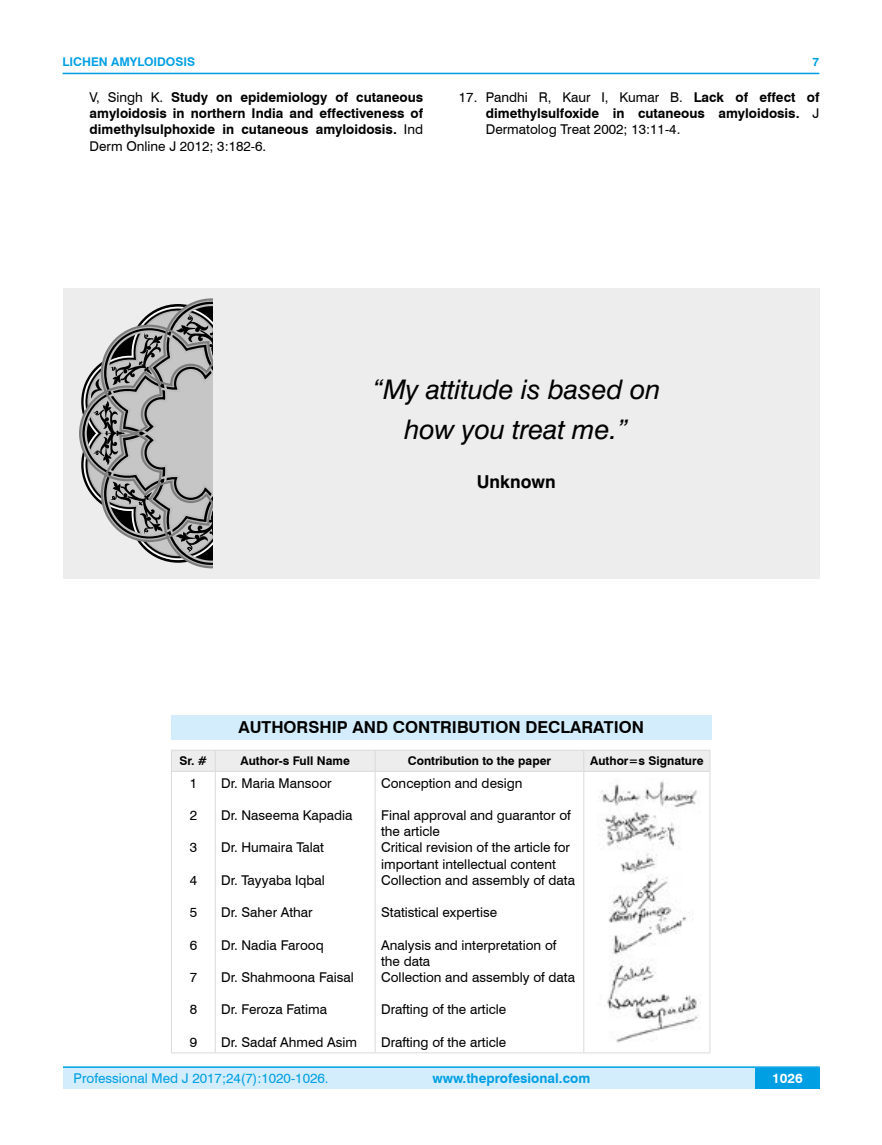
<style>
.page{position:relative;width:882px;height:1145px;background:#fff}
.page>*{position:absolute;margin:0;border:0;box-sizing:border-box;transform-origin:0 0}
.t1{font:italic 27px/40.5px "Swiss 721 BT";color:#000;text-align:center}
.t2{font:700 17.7px "Swiss 721 BT";color:#000}
.t3{font:700 16.5px "Swiss 721 BT";color:#000}
.t4{font:13.5px/16.2px "Swiss 721 BT";color:#000}
.t5{font:700 13.5px/16.2px "Swiss 721 BT";color:#000;text-align:justify}
.t6{font:13.5px "Swiss 721 BT";color:#009fe3}
.t7{font:700 13.5px "Swiss 721 BT";color:#009fe3}
.t8{font:700 13.5px "Swiss 721 BT";color:#fff}
.t9{font:700 12px "Swiss 721 BT";color:#000}
.t10{font:700 12px "Swiss 721 BT";color:#009fe3}
.s1{font-weight:400}
</style>
<div class="page">
<div style="left:63px;top:1067px;width:756px;height:21px;background:#d4edfc"></div>
<hr style="left:63px;top:1066px;width:756px;height:2px;background:#009fe3">
<div style="left:754px;top:1068px;width:65px;height:20px;background:#009fe3"></div>
<hr style="left:63px;top:73px;width:756px;height:1px;background:#009fe3">
<div style="left:171px;top:715px;width:540px;height:24px;background:#d4edfc"></div>
<div style="left:171px;top:750px;width:539px;height:21px;background:#ededed"></div>
<hr style="left:171px;top:771px;width:44px;height:1px;background:#dadada">
<hr style="left:171px;top:771px;width:1px;height:281px;background:#dadada">
<hr style="left:215px;top:771px;width:160px;height:1px;background:#dadada">
<hr style="left:215px;top:771px;width:1px;height:281px;background:#dadada">
<hr style="left:375px;top:771px;width:208px;height:1px;background:#dadada">
<hr style="left:374px;top:771px;width:1px;height:281px;background:#dadada">
<hr style="left:583px;top:771px;width:127px;height:1px;background:#dadada">
<hr style="left:583px;top:771px;width:1px;height:281px;background:#dadada">
<hr style="left:709px;top:771px;width:1px;height:281px;background:#dadada">
<hr style="left:171px;top:1052px;width:44px;height:1px;background:#dadada">
<hr style="left:215px;top:1052px;width:160px;height:1px;background:#dadada">
<hr style="left:375px;top:1052px;width:208px;height:1px;background:#dadada">
<hr style="left:583px;top:1052px;width:127px;height:1px;background:#dadada">
<img style="left:599px;top:781px;width:100px;height:262px">
<div style="left:63px;top:288px;width:756px;height:291px;background:#ededed"></div>
<svg style="left:79px;top:298px;width:134px;height:271px"></svg>
<svg style="left:176px;top:314px;width:37px;height:42px;background:#7e7e7e"></svg>
<svg style="left:110px;top:481px;width:52px;height:53px;background:#777"></svg>
<svg style="left:175px;top:510px;width:38px;height:42px;background:#7f7f7f"></svg>
<svg style="left:89px;top:333px;width:73px;height:132px;background:#8e8e8e"></svg>
<p class="t10" style="left:63px;top:53px;width:134px">LICHEN AMYLOIDOSIS</p>
<p class="t10" style="left:812px;top:53px;width:8px">7</p>
<p class="t5" style="left:90px;top:89px;width:335px"><span class="s1">V, Singh K.</span> Study on epidemiology of cutaneous amyloidosis in northern India and effectiveness of dimethylsulphoxide in cutaneous amyloidosis. <span class="s1">Ind Derm Online J 2012; 3:182-6.</span></p>
<p class="t5" style="left:485px;top:89px;width:335px;text-indent:-27px"><span class="s1">17. Pandhi R, Kaur I, Kumar B.</span> Lack of effect of dimethylsulfoxide in cutaneous amyloidosis. <span class="s1">J Dermatolog Treat 2002; 13:11-4.</span></p>
<h1 class="t1" style="left:372px;top:368px;width:290px">“My attitude is based on how you treat me.”</h1>
<h2 class="t2" style="left:476px;top:469px;width:80px">Unknown</h2>
<p class="t3" style="left:238px;top:716px;width:406px">AUTHORSHIP AND CONTRIBUTION DECLARATION</p>
<p class="t9" style="left:179px;top:752px;width:29px">Sr. #</p>
<p class="t9" style="left:240px;top:752px;width:111px">Author-s Full Name</p>
<p class="t9" style="left:407px;top:752px;width:145px">Contribution to the paper</p>
<p class="t9" style="left:590px;top:752px;width:115px">Author=s Signature</p>
<p class="t4" style="left:189px;top:774px;width:9px">1</p>
<p class="t4" style="left:189px;top:806px;width:9px">2</p>
<p class="t4" style="left:189px;top:839px;width:9px">3</p>
<p class="t4" style="left:189px;top:871px;width:9px">4</p>
<p class="t4" style="left:189px;top:903px;width:9px">5</p>
<p class="t4" style="left:189px;top:936px;width:9px">6</p>
<p class="t4" style="left:189px;top:968px;width:9px">7</p>
<p class="t4" style="left:189px;top:1001px;width:9px">8</p>
<p class="t4" style="left:189px;top:1033px;width:9px">9</p>
<p class="t4" style="left:381px;top:774px;width:143px">Conception and design</p>
<p class="t4" style="left:381px;top:806px;width:195px">Final approval and guarantor of the article<br>Critical revision of the article for important intellectual content<br>Collection and assembly of data</p>
<p class="t4" style="left:381px;top:903px;width:117px">Statistical expertise</p>
<p class="t4" style="left:381px;top:936px;width:195px">Analysis and interpretation of the data<br>Collection and assembly of data</p>
<p class="t4" style="left:381px;top:1001px;width:126px">Drafting of the article</p>
<p class="t4" style="left:381px;top:1033px;width:126px">Drafting of the article</p>
<p class="t4" style="left:221px;top:774px;width:112px">Dr. Maria Mansoor</p>
<p class="t4" style="left:221px;top:806px;width:132px">Dr. Naseema Kapadia</p>
<p class="t4" style="left:221px;top:839px;width:104px">Dr. Humaira Talat</p>
<p class="t4" style="left:221px;top:871px;width:105px">Dr. Tayyaba Iqbal</p>
<p class="t4" style="left:221px;top:903px;width:93px">Dr. Saher Athar</p>
<p class="t4" style="left:221px;top:936px;width:104px">Dr. Nadia Farooq</p>
<p class="t4" style="left:221px;top:968px;width:134px">Dr. Shahmoona Faisal</p>
<p class="t4" style="left:221px;top:1001px;width:107px">Dr. Feroza Fatima</p>
<p class="t4" style="left:221px;top:1033px;width:137px">Dr. Sadaf Ahmed Asim</p>
<p class="t6" style="left:74px;top:1069px;width:256px">Professional Med J 2017;24(7):1020-1026.</p>
<p class="t7" style="left:432px;top:1069px;width:159px">www.theprofesional.com</p>
<p class="t8" style="left:771px;top:1069px;width:32px">1026</p>
</div>
